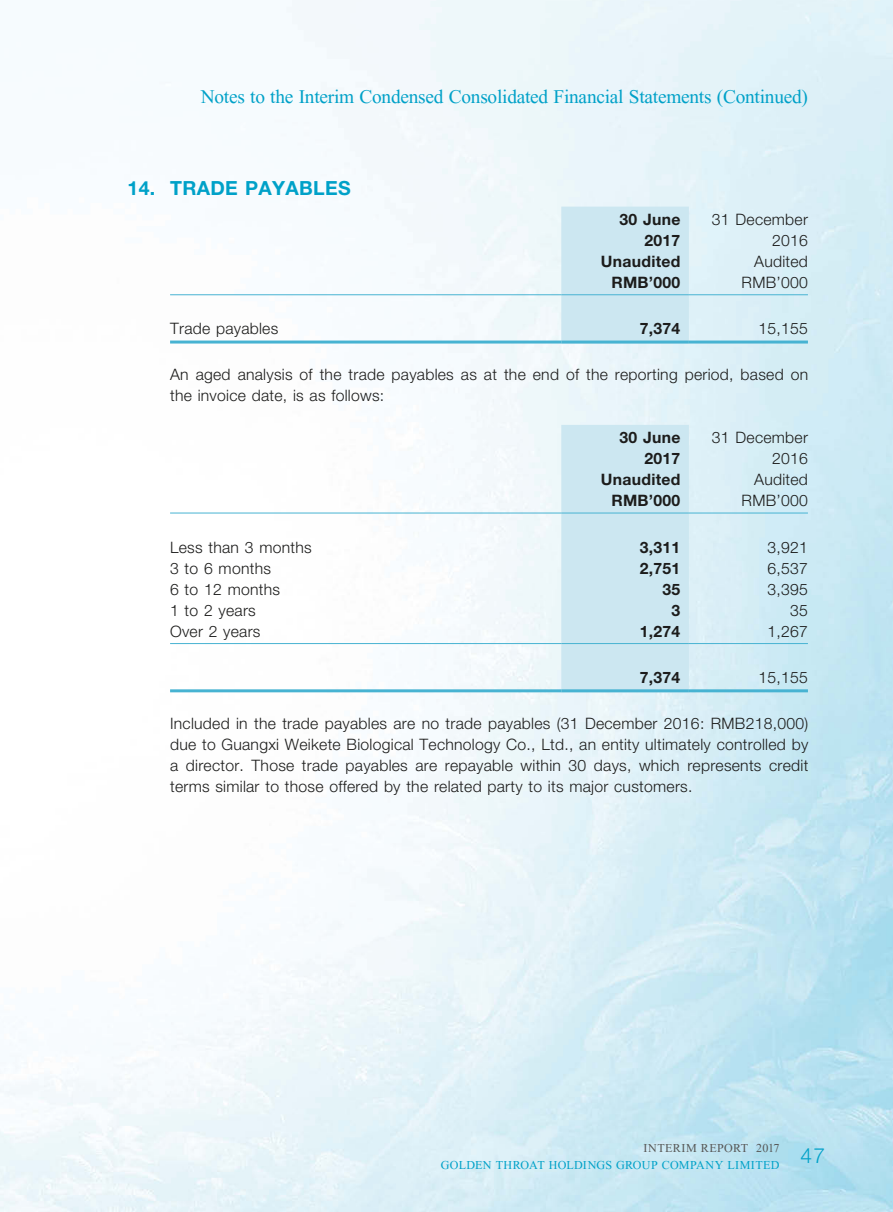
<style>
.page{position:relative;width:893px;height:1212px;background:#fff}
.page>*{position:absolute;margin:0;border:0;box-sizing:border-box;transform-origin:0 0}
.t1{font:24px "Aparajita";letter-spacing:-.01em;color:#00a1c8}
.t2{font:300 21px "Helvetica Neue LT Std";color:#00a1c8}
.t3{font:700 19.5px "Helvetica Neue LT Std";letter-spacing:.015em;color:#00a1c8}
.t4{font:300 15.75px/21px "Helvetica Neue LT Std";letter-spacing:.015em;color:#1c1c1b;text-align:right}
.t5{font:700 15.75px/21px "Helvetica Neue LT Std";letter-spacing:.015em;color:#1c1c1b;text-align:right}
.t6{font:15px "Aparajita";letter-spacing:.015em;color:#00a1c8}
.t7{font:15px "Aparajita";letter-spacing:.02em;color:#575756}
</style>
<div class="page">
<div style="left:561px;top:207px;width:128px;height:133px;background:#cce7f1"></div>
<hr style="left:170px;top:294px;width:391px;height:1px;background:#47b3d2">
<hr style="left:561px;top:294px;width:128px;height:1px;background:#47b3d2">
<hr style="left:689px;top:294px;width:119px;height:1px;background:#47b3d2">
<hr style="left:170px;top:340px;width:391px;height:3px;background:#47b3d2">
<hr style="left:561px;top:340px;width:128px;height:3px;background:#47b3d2">
<hr style="left:689px;top:340px;width:119px;height:3px;background:#47b3d2">
<div style="left:561px;top:425px;width:128px;height:264px;background:#cce7f1"></div>
<hr style="left:170px;top:513px;width:391px;height:1px;background:#47b3d2">
<hr style="left:561px;top:513px;width:128px;height:1px;background:#47b3d2">
<hr style="left:689px;top:513px;width:119px;height:1px;background:#47b3d2">
<hr style="left:170px;top:643px;width:391px;height:1px;background:#47b3d2">
<hr style="left:561px;top:643px;width:128px;height:1px;background:#47b3d2">
<hr style="left:689px;top:643px;width:119px;height:1px;background:#47b3d2">
<hr style="left:170px;top:689px;width:391px;height:3px;background:#47b3d2">
<hr style="left:561px;top:689px;width:128px;height:3px;background:#47b3d2">
<hr style="left:689px;top:689px;width:119px;height:3px;background:#47b3d2">
<h1 class="t1" style="left:201px;top:85px;width:609px">Notes to the Interim Condensed Consolidated Financial Statements (Continued)</h1>
<p class="t3" style="left:128px;top:176px;width:225px">14. TRADE PAYABLES</p>
<p class="t5" style="left:619px;top:208px;width:62px">30 June<br>2017</p>
<p class="t4" style="left:712px;top:208px;width:98px">31 December<br>2016</p>
<p class="t5" style="left:601px;top:250px;width:81px">Unaudited</p>
<p class="t4" style="left:754px;top:250px;width:55px">Audited</p>
<p class="t5" style="left:611px;top:271px;width:71px">RMB’000</p>
<p class="t4" style="left:742px;top:271px;width:68px">RMB’000</p>
<p class="t4" style="left:170px;top:318px;width:110px">Trade payables</p>
<p class="t5" style="left:640px;top:318px;width:42px">7,374</p>
<p class="t4" style="left:758px;top:318px;width:51px">15,155</p>
<p class="t4" style="left:170px;top:364px;width:640px;text-align:left">An aged analysis of the trade payables as at the end of the reporting period, based on the invoice date, is as follows:</p>
<p class="t5" style="left:619px;top:427px;width:62px">30 June<br>2017</p>
<p class="t4" style="left:712px;top:427px;width:98px">31 December<br>2016</p>
<p class="t5" style="left:601px;top:469px;width:81px">Unaudited</p>
<p class="t4" style="left:754px;top:469px;width:55px">Audited</p>
<p class="t5" style="left:611px;top:490px;width:71px">RMB’000</p>
<p class="t4" style="left:742px;top:490px;width:68px">RMB’000</p>
<p class="t4" style="left:170px;top:536px;width:143px">Less than 3 months</p>
<p class="t5" style="left:640px;top:536px;width:42px">3,311</p>
<p class="t4" style="left:767px;top:536px;width:42px">3,921</p>
<p class="t4" style="left:170px;top:557px;width:102px">3 to 6 months</p>
<p class="t5" style="left:640px;top:557px;width:42px">2,751</p>
<p class="t4" style="left:767px;top:557px;width:42px">6,537</p>
<p class="t4" style="left:170px;top:578px;width:111px">6 to 12 months</p>
<p class="t5" style="left:663px;top:578px;width:19px">35</p>
<p class="t4" style="left:767px;top:578px;width:42px">3,395</p>
<p class="t4" style="left:170px;top:599px;width:87px">1 to 2 years</p>
<p class="t5" style="left:672px;top:599px;width:10px">3</p>
<p class="t4" style="left:790px;top:599px;width:19px">35</p>
<p class="t4" style="left:170px;top:620px;width:92px">Over 2 years</p>
<p class="t5" style="left:640px;top:620px;width:42px">1,274</p>
<p class="t4" style="left:767px;top:620px;width:42px">1,267</p>
<p class="t5" style="left:640px;top:667px;width:42px">7,374</p>
<p class="t4" style="left:758px;top:667px;width:51px">15,155</p>
<p class="t4" style="left:170px;top:712px;width:640px;text-align:justify">Included in the trade payables are no trade payables (31 December 2016: RMB218,000) due to Guangxi Weikete Biological Technology Co., Ltd., an entity ultimately controlled by a director. Those trade payables are repayable within 30 days, which represents credit terms similar to those offered by the related party to its major customers.</p>
<p class="t7" style="left:643px;top:1141px;width:138px">INTERIM REPORT 2017</p>
<h2 class="t2" style="left:800px;top:1142px;width:26px">47</h2>
<p class="t6" style="left:441px;top:1157px;width:340px">GOLDEN THROAT HOLDINGS GROUP COMPANY LIMITED</p>
</div>
